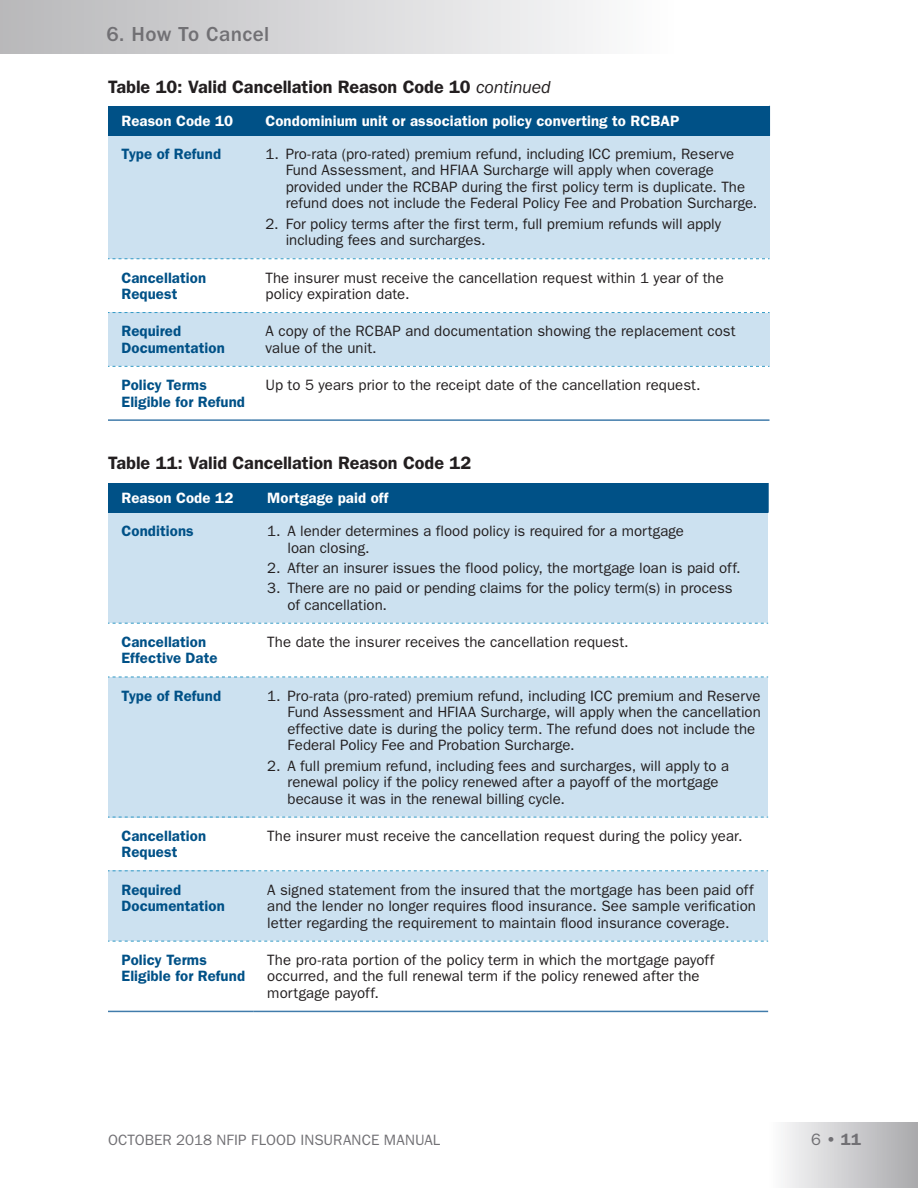
<style>
.page{position:relative;width:918px;height:1188px;background:#fff}
.page>*{position:absolute;margin:0;border:0;box-sizing:border-box;transform-origin:0 0}
.t1{font:500 21px "ITC Franklin Gothic Std";letter-spacing:.02em;color:#717074}
.t2{font:600 18px "ITC Franklin Gothic Std";letter-spacing:-.005em;color:#231f20}
.t3{font:600 16.5px "ITC Franklin Gothic Std";color:#717074}
.t4{font:15px/16.5px "ITC Franklin Gothic Std";color:#231f20}
.t5{font:600 15px/16.5px "ITC Franklin Gothic Std";letter-spacing:.005em;color:#005187}
.t6{font:600 15px "ITC Franklin Gothic Std";letter-spacing:.005em;color:#fff}
.t7{font:15px "ITC Franklin Gothic Std";letter-spacing:.005em;color:#717074}
.s1{font-weight:400;font-style:italic}
.s2{font-weight:400}
</style>
<div class="page">
<div style="left:254px;top:513px;width:514px;height:110px;background:#cce1f0"></div>
<div style="left:108px;top:513px;width:146px;height:110px;background:#cce1f0"></div>
<div style="left:108px;top:677px;width:146px;height:140px;background:#cce1f0"></div>
<div style="left:108px;top:871px;width:146px;height:70px;background:#cce1f0"></div>
<div style="left:108px;top:136px;width:144px;height:123px;background:#cce1f0"></div>
<div style="left:770px;top:1122px;width:148px;height:66px;background:linear-gradient(to right,#fbfbfc,#a9a9ac)"></div>
<div style="left:0;top:0;width:673px;height:54px;background:linear-gradient(to right,#b8b7ba,#fcfcfd)"></div>
<div style="left:252px;top:136px;width:518px;height:123px;background:#cce1f0"></div>
<hr style="left:108px;top:419px;width:144px;height:2px;background:#417cab">
<hr style="left:252px;top:419px;width:517px;height:2px;background:#417cab">
<div style="left:108px;top:106px;width:144px;height:30px;background:#005187"></div>
<div style="left:252px;top:106px;width:518px;height:30px;background:#005187"></div>
<svg style="left:108px;top:258px;width:661px;height:1px"></svg>
<div style="left:108px;top:313px;width:144px;height:53px;background:#cce1f0"></div>
<div style="left:252px;top:313px;width:518px;height:53px;background:#cce1f0"></div>
<svg style="left:108px;top:312px;width:661px;height:1px"></svg>
<svg style="left:108px;top:366px;width:661px;height:1px"></svg>
<div style="left:254px;top:677px;width:514px;height:140px;background:#cce1f0"></div>
<div style="left:254px;top:871px;width:514px;height:70px;background:#cce1f0"></div>
<hr style="left:108px;top:1011px;width:146px;height:1px;background:#417cab">
<hr style="left:254px;top:1011px;width:514px;height:1px;background:#417cab">
<div style="left:108px;top:483px;width:146px;height:30px;background:#005187"></div>
<div style="left:254px;top:483px;width:514px;height:30px;background:#005187"></div>
<hr style="left:768px;top:483px;width:1px;height:30px;background:#005187">
<svg style="left:108px;top:677px;width:660px;height:1px"></svg>
<svg style="left:108px;top:817px;width:660px;height:1px"></svg>
<svg style="left:108px;top:870px;width:660px;height:1px"></svg>
<svg style="left:108px;top:941px;width:660px;height:1px"></svg>
<svg style="left:108px;top:623px;width:660px;height:1px"></svg>
<h1 class="t1" style="left:106px;top:23px;width:165px">6. How To Cancel</h1>
<p class="t2" style="left:108px;top:77px;width:444px">Table 10: Valid Cancellation Reason Code 10 <span class="s1">continued</span></p>
<p class="t6" style="left:122px;top:112px;width:113px">Reason Code 10</p>
<p class="t6" style="left:265px;top:112px;width:415px">Condominium unit or association policy converting to RCBAP</p>
<p class="t5" style="left:122px;top:146px;width:101px">Type of Refund</p>
<p class="t4" style="left:286px;top:146px;width:473px;text-indent:-20px">1. Pro-rata (pro-rated) premium refund, including ICC premium, Reserve Fund Assessment, and HFIAA Surcharge will apply when coverage provided under the RCBAP during the first policy term is duplicate. The refund does not include the Federal Policy Fee and Probation Surcharge.</p>
<p class="t4" style="left:286px;top:216px;width:437px;text-indent:-20px">2. For policy terms after the first term, full premium refunds will apply including fees and surcharges.</p>
<p class="t5" style="left:121px;top:269px;width:86px">Cancellation<br>Request</p>
<p class="t4" style="left:265px;top:269px;width:460px">The insurer must receive the cancellation request within 1 year of the policy expiration date.</p>
<p class="t5" style="left:121px;top:323px;width:105px">Required<br>Documentation</p>
<p class="t4" style="left:265px;top:323px;width:472px">A copy of the RCBAP and documentation showing the replacement cost value of the unit.</p>
<p class="t5" style="left:121px;top:377px;width:125px">Policy Terms<br>Eligible for Refund</p>
<p class="t4" style="left:265px;top:377px;width:437px">Up to 5 years prior to the receipt date of the cancellation request.</p>
<p class="t2" style="left:108px;top:453px;width:365px">Table 11: Valid Cancellation Reason Code 12</p>
<p class="t6" style="left:122px;top:489px;width:113px">Reason Code 12</p>
<p class="t6" style="left:267px;top:489px;width:123px">Mortgage paid off</p>
<p class="t5" style="left:122px;top:523px;width:74px">Conditions</p>
<p class="t4" style="left:288px;top:523px;width:398px;text-indent:-20px">1. A lender determines a flood policy is required for a mortgage loan closing.</p>
<p class="t4" style="left:267px;top:560px;width:475px">2. After an insurer issues the flood policy, the mortgage loan is paid off.</p>
<p class="t4" style="left:288px;top:580px;width:447px;text-indent:-20px">3. There are no paid or pending claims for the policy term(s) in process of cancellation.</p>
<p class="t5" style="left:122px;top:634px;width:86px">Cancellation</p>
<p class="t4" style="left:267px;top:634px;width:363px">The date the insurer receives the cancellation request.</p>
<p class="t5" style="left:122px;top:650px;width:98px">Effective Date</p>
<p class="t5" style="left:122px;top:687px;width:101px">Type of Refund</p>
<p class="t4" style="left:288px;top:688px;width:475px;text-indent:-20px">1. Pro-rata (pro-rated) premium refund, including ICC premium and Reserve Fund Assessment and HFIAA Surcharge, will apply when the cancellation effective date is during the policy term. The refund does not include the Federal Policy Fee and Probation Surcharge.</p>
<p class="t4" style="left:288px;top:757px;width:443px;text-indent:-20px">2. A full premium refund, including fees and surcharges, will apply to a renewal policy if the policy renewed after a payoff of the mortgage because it was in the renewal billing cycle.</p>
<p class="t5" style="left:121px;top:827px;width:86px">Cancellation</p>
<p class="t4" style="left:267px;top:828px;width:477px">The insurer must receive the cancellation request during the policy year.</p>
<p class="t5" style="left:121px;top:844px;width:57px">Request</p>
<p class="t5" style="left:121px;top:881px;width:61px">Required</p>
<p class="t4" style="left:267px;top:881px;width:488px">A signed statement from the insured that the mortgage has been paid off</p>
<p class="t5" style="left:121px;top:898px;width:105px">Documentation</p>
<p class="t4" style="left:267px;top:898px;width:490px">and the lender no longer requires food insurance. See sample verifcation letter regarding the requirement to maintain food insurance coverage.</p>
<p class="t5" style="left:121px;top:952px;width:87px">Policy Terms</p>
<p class="t4" style="left:267px;top:952px;width:449px">The pro-rata portion of the policy term in which the mortgage payoff</p>
<p class="t5" style="left:121px;top:968px;width:125px">Eligible for Refund</p>
<p class="t4" style="left:267px;top:968px;width:434px">occurred, and the full renewal term if the policy renewed after the mortgage payoff.</p>
<p class="t7" style="left:108px;top:1132px;width:334px">OCTOBER 2018 NFIP FLOOD INSURANCE MANUAL</p>
<p class="t3" style="left:811px;top:1130px;width:51px"><span class="s2">6</span> • 11</p>
</div>
